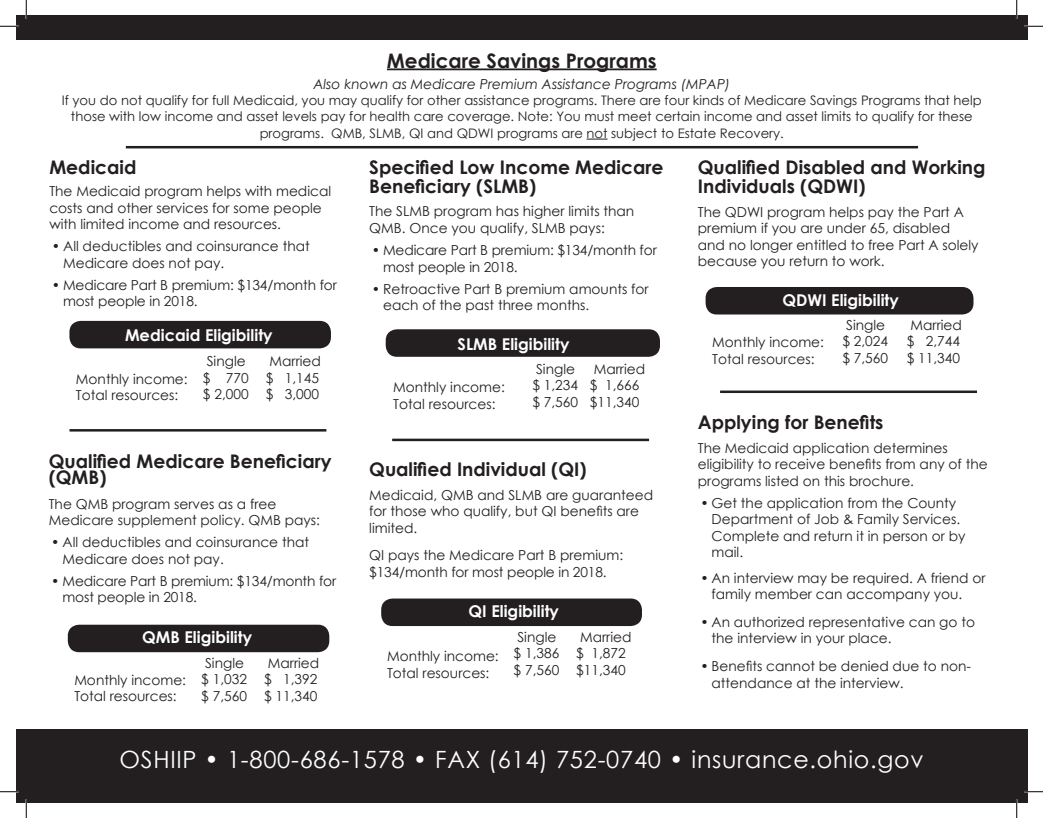
<style>
.page{position:relative;width:1043px;height:818px;background:#fff}
.page>*{position:absolute;margin:0;border:0;box-sizing:border-box;transform-origin:0 0}
.t1{font:23.75px "Century Gothic";letter-spacing:.03em;color:#fff}
.t2{font:700 20px "Century Gothic";color:#231f20}
.t3{font:700 18.75px/18.8px "Century Gothic";color:#231f20}
.t4{font:700 16.25px "Century Gothic";color:#fff}
.t5{font:13.75px/16.5px "Century Gothic";color:#231f20}
.t6{font:italic 13.75px "Century Gothic";color:#231f20}
.t7{font:13.12px/16.5px "Century Gothic";color:#231f20;text-align:center}
</style>
<div class="page">
<div style="left:16px;top:729px;width:1011px;height:73px;background:#231f20"></div>
<hr style="left:387px;top:68px;width:269px;height:2px;background:#231f20">
<svg style="left:586px;top:139px;width:21px;height:1px"></svg>
<div style="left:381px;top:598px;width:261px;height:28px;background:#231f20;border-radius:11px"></div>
<div style="left:68px;top:624px;width:261px;height:28px;background:#231f20;border-radius:11px"></div>
<div style="left:386px;top:329px;width:274px;height:28px;background:#231f20;border-radius:11px"></div>
<div style="left:705px;top:287px;width:268px;height:27px;background:#231f20;border-radius:11px"></div>
<hr style="left:126px;top:146px;width:792px;height:2px;background:#231f20">
<div style="left:69px;top:321px;width:262px;height:27px;background:#231f20;border-radius:11px"></div>
<hr style="left:69px;top:429px;width:257px;height:2px;background:#231f20">
<div style="left:16px;top:16px;width:1011px;height:24px;background:#231f20"></div>
<hr style="left:392px;top:438px;width:257px;height:3px;background:#231f20">
<hr style="left:720px;top:390px;width:257px;height:3px;background:#231f20">
<svg style="left:0;top:25px;width:19px;height:2px"></svg>
<svg style="left:1024px;top:25px;width:18px;height:2px"></svg>
<svg style="left:0;top:790px;width:19px;height:2px"></svg>
<svg style="left:1024px;top:790px;width:18px;height:2px"></svg>
<svg style="left:25px;top:0;width:2px;height:19px"></svg>
<svg style="left:25px;top:799px;width:2px;height:19px"></svg>
<svg style="left:1015px;top:0;width:2px;height:19px"></svg>
<svg style="left:1015px;top:799px;width:2px;height:19px"></svg>
<p class="t2" style="left:387px;top:45px;width:271px">Medicare Savings Programs</p>
<p class="t6" style="left:313px;top:74px;width:418px">Also known as Medicare Premium Assistance Programs (MPAP)</p>
<p class="t7" style="left:62px;top:92px;width:921px">If you do not qualify for full Medicaid, you may qualify for other assistance programs. There are four kinds of Medicare Savings Programs that help those with low income and asset levels pay for health care coverage. Note: You must meet certain income and asset limits to qualify for these programs. QMB, SLMB, QI and QDWI programs are not subject to Estate Recovery.</p>
<p class="t3" style="left:49px;top:157px;width:88px">Medicaid</p>
<p class="t5" style="left:49px;top:182px;width:283px">The Medicaid program helps with medical costs and other services for some people with limited income and resources.</p>
<p class="t5" style="left:63px;top:238px;width:248px;text-indent:-11px">• All deductibles and coinsurance that<br>Medicare does not pay.</p>
<p class="t5" style="left:63px;top:276px;width:275px;text-indent:-11px">• Medicare Part B premium: $134/month for most people in 2018.</p>
<p class="t4" style="left:125px;top:323px;width:149px">Medicaid Eligibility</p>
<p class="t5" style="left:269px;top:353px;width:53px">Married</p>
<p class="t5" style="left:266px;top:369px;width:55px">$ 1,145</p>
<p class="t5" style="left:266px;top:386px;width:55px">$ 3,000</p>
<p class="t5" style="left:207px;top:353px;width:40px">Single</p>
<p class="t5" style="left:203px;top:369px;width:47px">$ 770</p>
<p class="t5" style="left:203px;top:386px;width:47px">$ 2,000</p>
<p class="t5" style="left:76px;top:370px;width:113px">Monthly income:</p>
<p class="t5" style="left:76px;top:386px;width:104px">Total resources:</p>
<p class="t3" style="left:49px;top:452px;width:284px;line-height:16.2px">Qualified Medicare Beneficiary (QMB)</p>
<p class="t5" style="left:49px;top:495px;width:273px">The QMB program serves as a free<br>Medicare supplement policy. QMB pays:</p>
<p class="t5" style="left:62px;top:534px;width:248px;text-indent:-11px">• All deductibles and coinsurance that<br>Medicare does not pay.</p>
<p class="t5" style="left:62px;top:572px;width:275px;text-indent:-11px">• Medicare Part B premium: $134/month for most people in 2018.</p>
<p class="t4" style="left:142px;top:624px;width:111px">QMB Eligibility</p>
<p class="t5" style="left:74px;top:671px;width:113px">Monthly income:</p>
<p class="t5" style="left:74px;top:688px;width:104px">Total resources:</p>
<p class="t5" style="left:205px;top:654px;width:40px">Single</p>
<p class="t5" style="left:201px;top:670px;width:47px">$ 1,032</p>
<p class="t5" style="left:201px;top:687px;width:47px">$ 7,560</p>
<p class="t5" style="left:268px;top:654px;width:53px">Married</p>
<p class="t5" style="left:264px;top:670px;width:55px">$ 1,392</p>
<p class="t5" style="left:264px;top:687px;width:55px">$ 11,340</p>
<p class="t3" style="left:369px;top:157px;width:295px">Specified Low Income Medicare<br>Beneficiary (SLMB)</p>
<p class="t5" style="left:369px;top:203px;width:266px">The SLMB program has higher limits than<br>QMB. Once you qualify, SLMB pays:</p>
<p class="t5" style="left:383px;top:241px;width:275px;text-indent:-11px">• Medicare Part B premium: $134/month for most people in 2018.</p>
<p class="t5" style="left:383px;top:280px;width:267px;text-indent:-11px">• Retroactive Part B premium amounts for each of the past three months.</p>
<p class="t4" style="left:457px;top:331px;width:113px">SLMB Eligibility</p>
<p class="t5" style="left:393px;top:378px;width:113px">Monthly income:</p>
<p class="t5" style="left:393px;top:395px;width:104px">Total resources:</p>
<p class="t5" style="left:536px;top:360px;width:40px">Single</p>
<p class="t5" style="left:532px;top:376px;width:47px">$ 1,234</p>
<p class="t5" style="left:532px;top:393px;width:47px">$ 7,560</p>
<p class="t5" style="left:594px;top:360px;width:53px">Married</p>
<p class="t5" style="left:590px;top:377px;width:51px">$ 1,666</p>
<p class="t5" style="left:590px;top:393px;width:51px">$11,340</p>
<p class="t3" style="left:369px;top:459px;width:219px">Qualified Individual (QI)</p>
<p class="t5" style="left:369px;top:486px;width:285px">Medicaid, QMB and SLMB are guaranteed for those who qualify, but QI benefits are limited.</p>
<p class="t5" style="left:369px;top:547px;width:255px">QI pays the Medicare Part B premium: $134/month for most people in 2018.</p>
<p class="t4" style="left:468px;top:598px;width:92px">QI Eligibility</p>
<p class="t5" style="left:387px;top:648px;width:113px">Monthly income:</p>
<p class="t5" style="left:387px;top:664px;width:104px">Total resources:</p>
<p class="t5" style="left:517px;top:628px;width:40px">Single</p>
<p class="t5" style="left:513px;top:644px;width:47px">$ 1,386</p>
<p class="t5" style="left:513px;top:661px;width:47px">$ 7,560</p>
<p class="t5" style="left:580px;top:628px;width:53px">Married</p>
<p class="t5" style="left:576px;top:644px;width:51px">$ 1,872</p>
<p class="t5" style="left:576px;top:661px;width:51px">$11,340</p>
<p class="t3" style="left:698px;top:157px;width:289px">Qualified Disabled and Working<br>Individuals (QDWI)</p>
<p class="t5" style="left:698px;top:203px;width:282px">The QDWI program helps pay the Part A premium if you are under 65, disabled and no longer entitled to free Part A solely because you return to work.</p>
<p class="t4" style="left:782px;top:288px;width:118px">QDWI Eligibility</p>
<p class="t5" style="left:910px;top:316px;width:53px">Married</p>
<p class="t5" style="left:906px;top:333px;width:55px">$ 2,744</p>
<p class="t5" style="left:906px;top:349px;width:55px">$ 11,340</p>
<p class="t5" style="left:846px;top:316px;width:40px">Single</p>
<p class="t5" style="left:842px;top:333px;width:47px">$ 2,024</p>
<p class="t5" style="left:842px;top:349px;width:47px">$ 7,560</p>
<p class="t5" style="left:712px;top:334px;width:113px">Monthly income:</p>
<p class="t5" style="left:712px;top:350px;width:104px">Total resources:</p>
<p class="t3" style="left:698px;top:412px;width:187px">Applying for Benefits</p>
<p class="t5" style="left:698px;top:439px;width:291px">The Medicaid application determines eligibility to receive benefits from any of the programs listed on this brochure.</p>
<p class="t5" style="left:711px;top:494px;width:255px;text-indent:-11px">• Get the application from the County<br>Department of Job &amp; Family Services.<br>Complete and return it in person or by mail.</p>
<p class="t5" style="left:711px;top:569px;width:275px;text-indent:-11px">• An interview may be required. A friend or family member can accompany you.</p>
<p class="t5" style="left:711px;top:613px;width:265px;text-indent:-11px">• An authorized representative can go to the interview in your place.</p>
<p class="t5" style="left:711px;top:657px;width:261px;text-indent:-11px">• Benefits cannot be denied due to non&shy;attendance at the interview.</p>
<p class="t1" style="left:119px;top:742px;width:805px">OSHIIP • 1-800-686-1578 • FAX (614) 752-0740 • insurance.ohio.gov</p>
</div>
